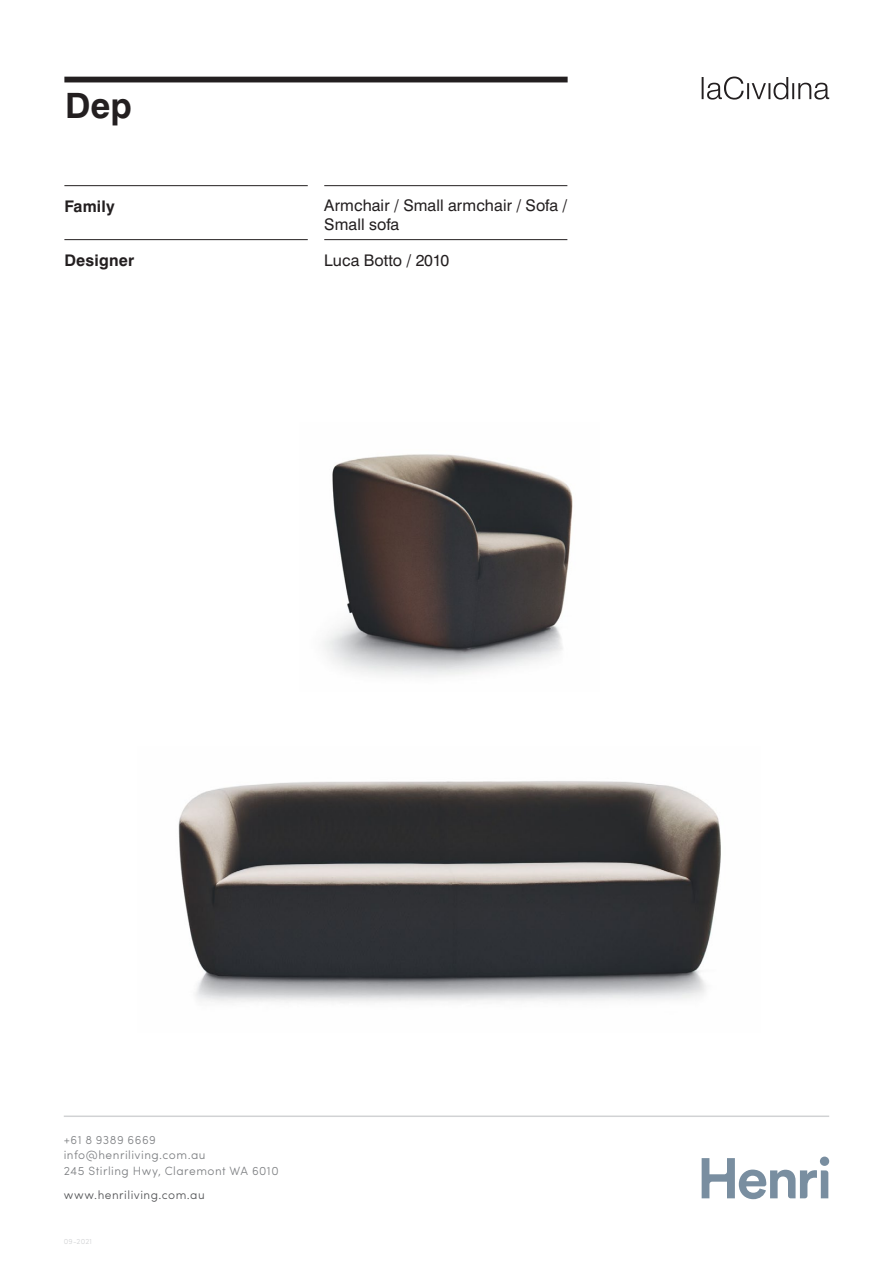
<style>
.page{position:relative;width:893px;height:1263px;background:#fff}
.page>*{position:absolute;margin:0;border:0;box-sizing:border-box;transform-origin:0 0}
.t1{font:700 34.95px "Swiss 721 BT";color:#231f20}
.t2{font:16.05px/19.2px "Swiss 721 BT";letter-spacing:.005em;color:#231f20}
.t3{font:700 16.05px "Swiss 721 BT";letter-spacing:.015em;color:#231f20}
.t4{font:300 12px/15.8px "Sofia Pro";letter-spacing:.04em;color:#808285}
.t5{font:300 12px "Sofia Pro";letter-spacing:.04em;color:#57585a}
.t6{font:300 7.5px "Sofia Pro";letter-spacing:.02em;color:#d1d2d4}
</style>
<div class="page">
<div style="left:64px;top:77px;width:504px;height:5px;background:#231f20"></div>
<hr style="left:64px;top:185px;width:244px;height:1px;background:#231f20">
<hr style="left:64px;top:239px;width:244px;height:1px;background:#231f20">
<hr style="left:324px;top:185px;width:243px;height:1px;background:#231f20">
<hr style="left:324px;top:239px;width:243px;height:1px;background:#231f20">
<img style="left:324px;top:454px;width:249px;height:223px">
<img style="left:178px;top:781px;width:543px;height:222px">
<hr style="left:64px;top:1115px;width:765px;height:2px;background:#d1d2d4">
<svg style="left:702px;top:1158px;width:126px;height:41px"></svg>
<div style="left:820px;top:1156px;width:9px;height:10px;background:#798ea0;border-radius:50%"></div>
<svg style="left:702px;top:77px;width:127px;height:23px"></svg>
<h1 class="t1" style="left:65px;top:92px;width:68px">Dep</h1>
<h2 class="t2" style="left:324px;top:197px;width:245px">Armchair / Small armchair / Sofa /<br>Small sofa</h2>
<h2 class="t3" style="left:64px;top:200px;width:52px">Family</h2>
<h2 class="t3" style="left:64px;top:254px;width:72px">Designer</h2>
<h2 class="t2" style="left:324px;top:252px;width:127px">Luca Botto / 2010</h2>
<p class="t4" style="left:64px;top:1131px;width:216px">+61 8 9389 6669 info@henriliving.com.au<br>245 Stirling Hwy, Claremont WA 6010</p>
<p class="t5" style="left:64px;top:1186px;width:143px">www.henriliving.com.au</p>
<p class="t6" style="left:64px;top:1236px;width:30px">09-2021</p>
</div>
